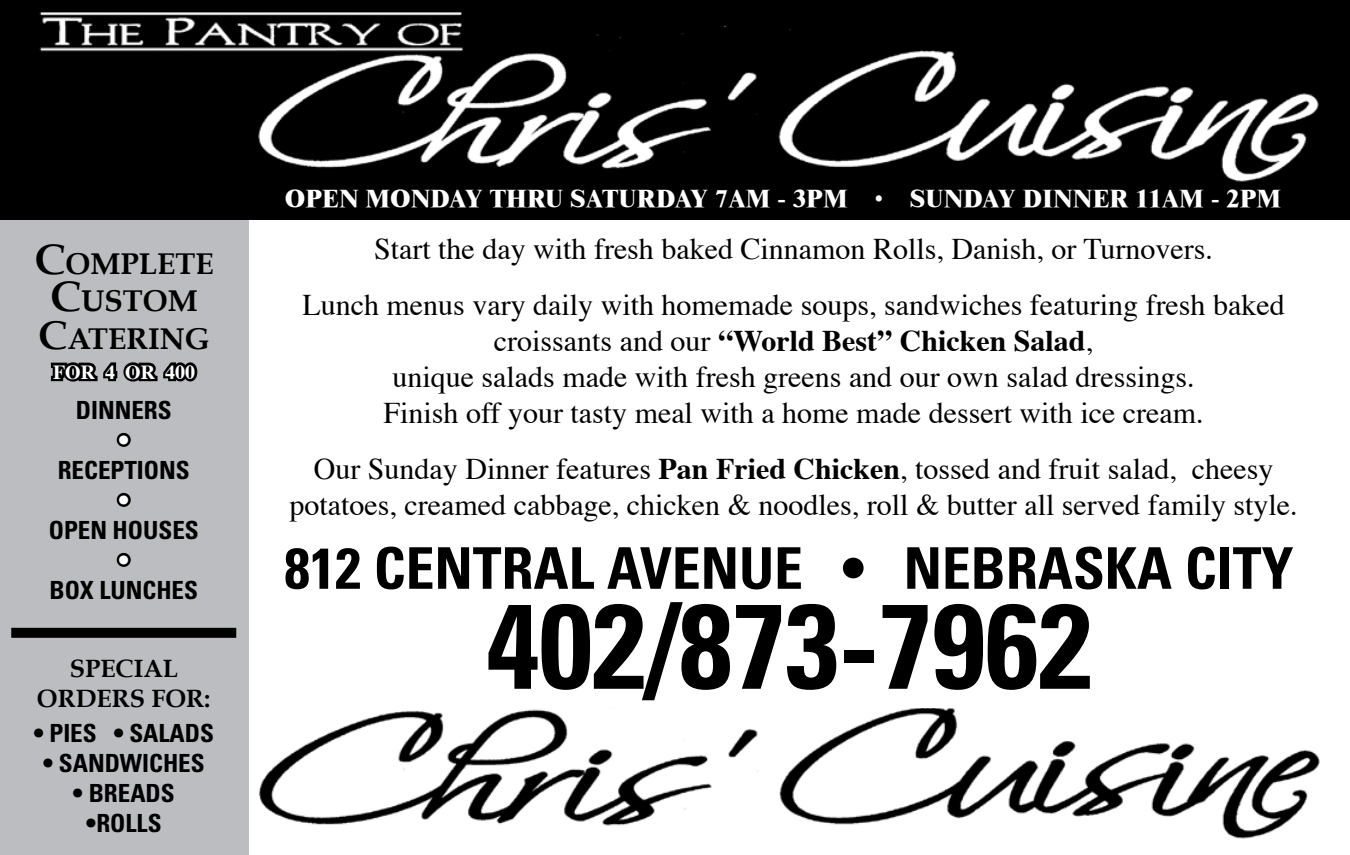
<style>
.page{position:relative;width:1350px;height:855px;background:#fff}
.page>*{position:absolute;margin:0;border:0;box-sizing:border-box;transform-origin:0 0}
.t1{font:700 condensed 120px "Univers";color:#000}
.t2{font:700 condensed 57.5px "Univers";color:#000}
.t3{font:30px/36px "Times";color:#000;text-align:center}
.t4{font:700 30px/37.5px "Book Antiqua";color:#000;text-align:center}
.t5{font:700 condensed 25px "Univers";color:#000}
.t6{font:800 25px "Times New Roman";color:#fff}
.t7{font:700 25px/30px "Book Antiqua";color:#000;text-align:center}
.t8{font:700 condensed 25px "Univers";color:#fff}
.t9{font:700 20px "Times";color:#fff}
.s1{font-size:42.5px}
.s2{font-size:40px}
.s3{font-weight:700}
</style>
<div class="page">
<div style="left:0;top:218px;width:249px;height:637px;background:#bcbdc0"></div>
<div style="left:0;top:0;width:1350px;height:220px;background:#000"></div>
<img style="left:39px;top:12px;width:1280px;height:170px">
<svg style="left:50px;top:362px;width:148px;height:20px"></svg>
<div style="left:117px;top:433px;width:14px;height:14px;border:5px solid #000;border-radius:50%"></div>
<div style="left:117px;top:493px;width:14px;height:14px;border:5px solid #000;border-radius:50%"></div>
<div style="left:117px;top:553px;width:14px;height:14px;border:5px solid #000;border-radius:50%"></div>
<div style="left:11px;top:628px;width:225px;height:10px;background:#000"></div>
<img style="left:259px;top:709px;width:1061px;height:130px">
<p class="t4" style="left:35px;top:245px;width:181px"><span class="s1">C</span>OMPLETE<br><span class="s1">C</span>USTOM<br><span class="s2">C</span>ATERING</p>
<p class="t9" style="left:53px;top:353px;width:144px">FOR 4 OR 400</p>
<p class="t5" style="left:76px;top:395px;width:97px">DINNERS</p>
<p class="t8" style="left:119px;top:425px;width:12px">•</p>
<p class="t5" style="left:58px;top:455px;width:133px">RECEPTIONS</p>
<p class="t8" style="left:119px;top:485px;width:12px">•</p>
<p class="t5" style="left:49px;top:515px;width:152px">OPEN HOUSES</p>
<p class="t8" style="left:119px;top:545px;width:12px">•</p>
<p class="t5" style="left:49px;top:575px;width:150px">BOX LUNCHES</p>
<p class="t7" style="left:37px;top:653px;width:175px">SPECIAL<br>ORDERS FOR:</p>
<p class="t5" style="left:33px;top:717px;width:182px">• PIES • SALADS</p>
<p class="t5" style="left:43px;top:747px;width:163px">• SANDWICHES</p>
<p class="t5" style="left:73px;top:777px;width:104px">• BREADS</p>
<p class="t5" style="left:86px;top:807px;width:77px">•ROLLS</p>
<p class="t6" style="left:285px;top:183px;width:998px">OPEN MONDAY THRU SATURDAY 7AM - 3PM • SUNDAY DINNER 11AM - 2PM</p>
<p class="t3" style="left:302px;top:218px;width:984px;line-height:56px">Start the day with fresh baked Cinnamon Rolls, Danish, or Turnovers.<br>Lunch menus vary daily with homemade soups, sandwiches featuring fresh baked</p>
<p class="t3" style="left:384px;top:320px;width:822px">croissants and our <span class="s3">“World Best” Chicken Salad</span>,<br>unique salads made with fresh greens and our own salad dressings.<br>Finish off your tasty meal with a home made dessert with ice cream.</p>
<p class="t3" style="left:290px;top:448px;width:1010px">Our Sunday Dinner features <span class="s3">Pan Fried Chicken</span>, tossed and fruit salad, cheesy potatoes, creamed cabbage, chicken &amp; noodles, roll &amp; butter all served family style.</p>
<h2 class="t2" style="left:284px;top:533px;width:1011px">812 CENTRAL AVENUE • NEBRASKA CITY</h2>
<h1 class="t1" style="left:486px;top:572px;width:608px">402/873-7962</h1>
</div>
